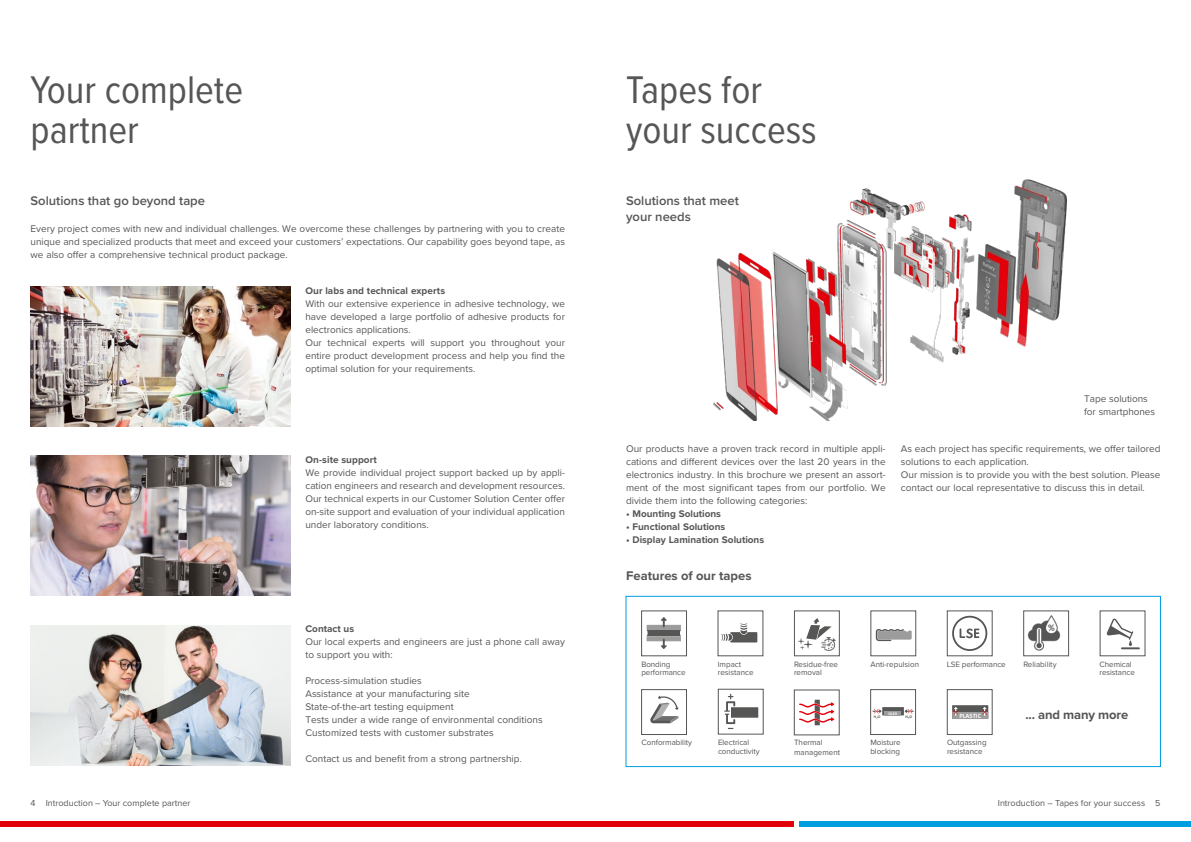
<style>
.page{position:relative;width:1191px;height:842px;background:#fff}
.page>*{position:absolute;margin:0;border:0;box-sizing:border-box;transform-origin:0 0}
.t1{font:40px/40px "Proxima Nova Cond";color:#565655}
.t2{font:600 13px/15.6px "Proxima Nova";color:#565655}
.t3{font:700 13px "Proxima Nova";color:#565655}
.t4{font:10px/13px "Proxima Nova";color:#565655}
.t5{font:700 10px "Proxima Nova";color:#565655}
.t6{font:9px "Proxima Nova";color:#565655}
.t7{font:8px/8.5px "Proxima Nova";letter-spacing:-.005em;color:#565655}
.t8{font:700 6.6px "Calibri";color:#fff}
.t9{font:700 3.9px "Calibri";color:#575756}
.t10{font:700 3.9px "Calibri";color:#fff}
</style>
<div class="page">
<img style="left:713px;top:179px;width:354px;height:242px">
<img style="left:31px;top:455px;width:259px;height:140px">
<img style="left:31px;top:286px;width:259px;height:140px">
<img style="left:31px;top:626px;width:259px;height:140px">
<div style="left:625px;top:596px;width:536px;height:171px;border:1px solid #009ddf"></div>
<img style="left:1027px;top:615px;width:34px;height:36px">
<div style="left:1023px;top:611px;width:45px;height:45px;border:1px solid #565655"></div>
<svg style="left:650px;top:696px;width:29px;height:28px"></svg>
<div style="left:641px;top:689px;width:46px;height:46px;border:1px solid #565655"></div>
<div style="left:952px;top:705px;width:36px;height:14px;background:#575756"></div>
<div style="left:952px;top:712px;width:36px;height:7px;background:#9c9c9d"></div>
<svg style="left:953px;top:707px;width:5px;height:9px"></svg>
<svg style="left:982px;top:707px;width:5px;height:9px"></svg>
<div style="left:947px;top:689px;width:45px;height:46px;border:1px solid #565655"></div>
<svg style="left:872px;top:709px;width:9px;height:5px"></svg>
<svg style="left:904px;top:709px;width:9px;height:5px"></svg>
<div style="left:882px;top:707px;width:22px;height:8px;background:#575756"></div>
<hr style="left:884px;top:711px;width:17px;height:4px;background:#9c9c9d">
<div style="left:870px;top:689px;width:45px;height:46px;border:1px solid #565655"></div>
<svg style="left:721px;top:623px;width:36px;height:19px"></svg>
<svg style="left:646px;top:617px;width:35px;height:32px"></svg>
<div style="left:641px;top:611px;width:46px;height:45px;border:1px solid #565655"></div>
<svg style="left:798px;top:618px;width:33px;height:32px"></svg>
<img style="left:822px;top:637px;width:13px;height:14px">
<div style="left:794px;top:611px;width:45px;height:45px;border:1px solid #565655"></div>
<svg style="left:876px;top:629px;width:35px;height:12px"></svg>
<div style="left:870px;top:611px;width:46px;height:45px;border:1px solid #565655"></div>
<svg style="left:952px;top:616px;width:35px;height:35px"></svg>
<div style="left:947px;top:611px;width:45px;height:45px;border:1px solid #565655"></div>
<div style="left:731px;top:707px;width:27px;height:11px;background:#565655"></div>
<svg style="left:724px;top:694px;width:11px;height:35px"></svg>
<div style="left:718px;top:689px;width:45px;height:45px;border:1px solid #565655"></div>
<svg style="left:799px;top:699px;width:36px;height:27px"></svg>
<svg style="left:1106px;top:618px;width:33px;height:31px"></svg>
<div style="left:0;top:822px;width:794px;height:5px;background:#e3000b"></div>
<div style="left:799px;top:822px;width:392px;height:5px;background:#009ddf"></div>
<h1 class="t1" style="left:31px;top:68px;width:214px">Your complete partner</h1>
<h2 class="t2" style="left:31px;top:192px;width:176px">Solutions that go beyond tape</h2>
<p class="t4" style="left:31px;top:222px;width:536px;text-align:justify">Every project comes with new and individual challenges. We overcome these challenges by partnering with you to create unique and specialized products that meet and exceed your customers’ expectations. Our capability goes beyond tape, as we also offer a comprehensive technical product package.</p>
<p class="t5" style="left:305px;top:284px;width:141px">Our labs and technical experts</p>
<p class="t4" style="left:305px;top:297px;width:261px">With our extensive experience in adhesive technology, we have developed a large portfolio of adhesive products for electronics applications.<br>Our technical experts will support you throughout your entire product development process and help you find the optimal solution for your requirements.</p>
<p class="t5" style="left:305px;top:453px;width:73px">On-site support</p>
<p class="t4" style="left:305px;top:466px;width:261px;text-align:justify">We provide individual project support backed up by appli&shy;cation engineers and research and development resources.<br>Our technical experts in our Customer Solution Center offer on-site support and evaluation of your individual application under laboratory conditions.</p>
<p class="t5" style="left:305px;top:621px;width:50px">Contact us</p>
<p class="t4" style="left:305px;top:635px;width:261px">Our local experts and engineers are just a phone call away to support you with:</p>
<p class="t4" style="left:305px;top:674px;width:239px">Process-simulation studies<br>Assistance at your manufacturing site<br>State-of-the-art testing equipment<br>Tests under a wide range of environmental conditions Customized tests with customer substrates</p>
<p class="t4" style="left:305px;top:752px;width:218px">Contact us and benefit from a strong partnership.</p>
<h1 class="t1" style="left:626px;top:68px;width:192px">Tapes for your success</h1>
<h2 class="t2" style="left:626px;top:192px;width:114px">Solutions that meet your needs</h2>
<p class="t4" style="left:626px;top:442px;width:261px;text-align:justify">Our products have a proven track record in multiple appli&shy;cations and different devices over the last 20 years in the electronics industry. In this brochure we present an assort&shy;ment of the most significant tapes from our portfolio. We divide them into the following categories:</p>
<p class="t5" style="left:626px;top:506px;width:96px">• Mounting Solutions</p>
<p class="t5" style="left:626px;top:519px;width:101px">• Functional Solutions</p>
<p class="t5" style="left:626px;top:532px;width:140px">• Display Lamination Solutions</p>
<h2 class="t3" style="left:626px;top:566px;width:127px">Features of our tapes</h2>
<p class="t4" style="left:1084px;top:391px;width:72px">Tape solutions for smartphones</p>
<p class="t4" style="left:901px;top:442px;width:261px">As each project has specific requirements, we offer tailored solutions to each application.<br>Our mission is to provide you with the best solution. Please contact our local representative to discuss this in detail.</p>
<p class="t7" style="left:641px;top:659px;width:46px">Bonding performance</p>
<p class="t7" style="left:794px;top:659px;width:46px">Residue-free removal</p>
<p class="t7" style="left:870px;top:659px;width:50px">Anti-repulsion</p>
<p class="t7" style="left:946px;top:659px;width:61px">LSE performance</p>
<p class="t7" style="left:717px;top:659px;width:37px">Impact resistance</p>
<p class="t10" style="left:888px;top:711px;width:10px">OLED</p>
<p class="t9" style="left:874px;top:714px;width:8px">H₂O</p>
<p class="t8" style="left:959px;top:711px;width:23px">PLASTIC</p>
<p class="t9" style="left:905px;top:714px;width:8px">H₂O</p>
<p class="t7" style="left:641px;top:738px;width:52px">Conformability</p>
<p class="t7" style="left:947px;top:738px;width:41px">Outgassing resistance</p>
<p class="t7" style="left:718px;top:738px;width:43px">Electrical conductivity</p>
<p class="t7" style="left:794px;top:737px;width:48px;line-height:9.5px">Thermal management</p>
<p class="t7" style="left:870px;top:738px;width:32px">Moisture blocking</p>
<p class="t7" style="left:1099px;top:659px;width:37px">Chemical resistance</p>
<h2 class="t3" style="left:1025px;top:705px;width:104px">... and many more</h2>
<p class="t7" style="left:1023px;top:659px;width:35px">Reliability</p>
<p class="t6" style="left:31px;top:796px;width:161px">4 Introduction – Your complete partner</p>
<p class="t6" style="left:997px;top:796px;width:164px">Introduction – Tapes for your success 5</p>
</div>
